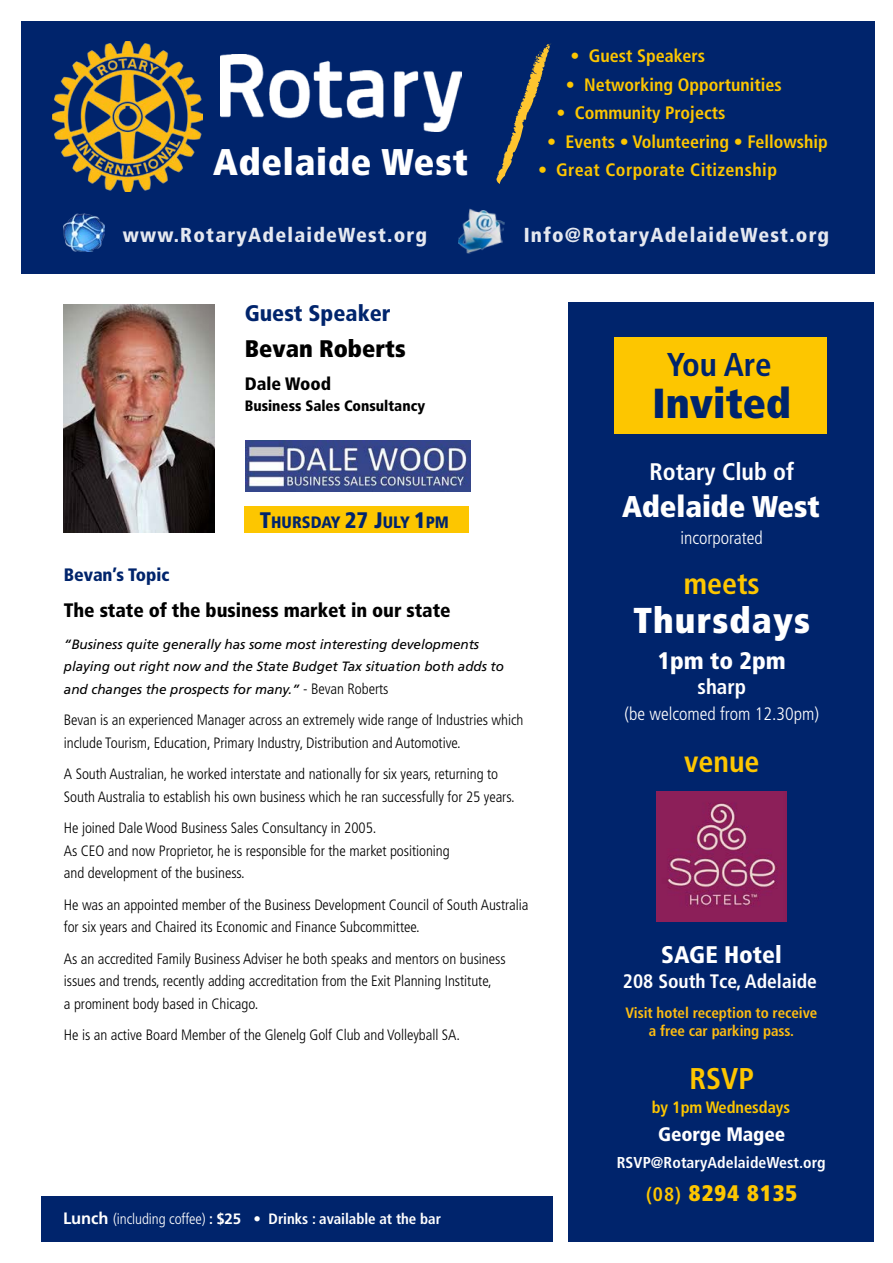
<style>
.page{position:relative;width:893px;height:1263px;background:#fff}
.page>*{position:absolute;margin:0;border:0;box-sizing:border-box;transform-origin:0 0}
.t1{font:900 condensed 42px "Frutiger";color:#00246c}
.t2{font:900 condensed 37.2px "Frutiger";letter-spacing:.02em;color:#fff}
.t3{font:900 condensed 36px "Frutiger";letter-spacing:.03em;color:#fff}
.t4{font:700 condensed 33px "Frutiger";letter-spacing:-.005em;color:#00246c}
.t5{font:700 condensed 30px "Frutiger";color:#fdc600}
.t6{font:900 condensed 30px "Frutiger";color:#fff}
.t7{font:900 condensed 24px "Frutiger";color:#fff}
.t8{font:700 condensed 24px "Frutiger";color:#fff}
.t9{font:900 condensed 24px "Frutiger";color:#000}
.t10{font:900 condensed 22.5px "Frutiger";letter-spacing:.05em;color:#fdc600}
.t11{font:900 condensed 22.5px "Frutiger";color:#00246c}
.t12{font:700 condensed 21px "Frutiger";color:#fff}
.t13{font:900 condensed 20.25px "Frutiger";letter-spacing:.06em;color:rgb(255 255 255/.9)}
.t14{font:900 condensed 19.5px "Frutiger";letter-spacing:-.005em;color:#000}
.t15{font:700 condensed 19.5px "Frutiger";color:#fff}
.t16{font:900 condensed 19.5px "Frutiger";letter-spacing:-.005em;color:#fff}
.t17{font:700 condensed 18px "Frutiger";color:#fdc600}
.t18{font:300 condensed 18px "Frutiger";color:#fff}
.t19{font:700 condensed 18px "Frutiger";letter-spacing:.025em;color:#fdc600}
.t20{font:900 condensed 18px "Frutiger";letter-spacing:-.005em;color:#00246c}
.t21{font:900 condensed 18px "Frutiger";color:#000}
.t22{font:900 condensed 16.5px "Frutiger";color:#00246c}
.t23{font:700 condensed 16.5px "Frutiger";letter-spacing:-.005em;color:#fdc600}
.t24{font:700 condensed 15.75px "Frutiger";letter-spacing:.005em;color:#fff}
.t25{font:300 condensed 15px/22.5px "Frutiger";letter-spacing:-.005em;color:#000}
.t26{font:700 condensed 15px "Frutiger";letter-spacing:-.005em;color:#fff}
.t27{font:700 condensed 15px/18px "Frutiger";letter-spacing:-.005em;color:#febd11;text-align:center}
.t28{font:900 condensed 15px "Frutiger";color:#000}
.t29{font:italic 13.5px/22.5px "Frutiger";letter-spacing:-.005em;color:#000}
.s1{font-size:22.5px}
.s2{font-weight:300;font-style:normal;font-stretch:condensed;font-size:15px}
.s3{font-stretch:normal;font-size:16.5px}
.s4{font-weight:300}
.s5{font-stretch:normal}
.s6{font-weight:700;font-size:19.5px}
</style>
<div class="page">
<div style="left:569px;top:302px;width:305px;height:939px;background:#00246c"></div>
<div style="left:42px;top:1195px;width:511px;height:46px;background:#00246c"></div>
<div style="left:614px;top:337px;width:213px;height:97px;background:#fdc600"></div>
<div style="left:21px;top:21px;width:854px;height:253px;background:#00246c"></div>
<img style="left:657px;top:792px;width:130px;height:130px">
<div style="left:245px;top:506px;width:224px;height:27px;background:#fdc600"></div>
<img style="left:245px;top:440px;width:225px;height:51px">
<img style="left:64px;top:305px;width:151px;height:227px">
<svg style="left:496px;top:43px;width:55px;height:141px"></svg>
<img style="left:221px;top:55px;width:240px;height:76px">
<img style="left:64px;top:213px;width:40px;height:38px">
<img style="left:458px;top:208px;width:47px;height:46px">
<img style="left:53px;top:41px;width:149px;height:150px">
<h2 class="t2" style="left:213px;top:139px;width:256px">Adelaide West</h2>
<p class="t17" style="left:570px;top:45px;width:136px">• Guest Speakers</p>
<p class="t17" style="left:566px;top:74px;width:218px">• Networking Opportunities</p>
<p class="t17" style="left:556px;top:102px;width:170px">• Community Projects</p>
<p class="t17" style="left:547px;top:131px;width:282px">• Events • Volunteering • Fellowship</p>
<p class="t19" style="left:538px;top:159px;width:240px">• Great Corporate Citizenship</p>
<h3 class="t13" style="left:123px;top:222px;width:306px">www.RotaryAdelaideWest.org</h3>
<h3 class="t13" style="left:524px;top:222px;width:307px">Info@RotaryAdelaideWest.org</h3>
<h3 class="t11" style="left:245px;top:299px;width:147px">Guest Speaker</h3>
<h3 class="t9" style="left:245px;top:334px;width:162px">Bevan Roberts</h3>
<p class="t21" style="left:245px;top:373px;width:88px">Dale Wood</p>
<p class="t28" style="left:245px;top:396px;width:182px">Business Sales Consultancy</p>
<p class="t22" style="left:260px;top:512px;width:191px"><span class="s1">T</span>HURSDAY <span class="s1">27 J</span>ULY <span class="s1">1</span>PM</p>
<p class="t20" style="left:64px;top:564px;width:107px">Bevan’s Topic</p>
<h3 class="t14" style="left:64px;top:599px;width:388px">The state of the business market in our state</h3>
<p class="t29" style="left:64px;top:633px;width:442px">“Business quite generally has some most interesting developments playing out right now and the State Budget Tax situation both adds to and changes the prospects for many.” <span class="s2">- Bevan Roberts</span></p>
<p class="t25" style="left:64px;top:709px;width:461px">Bevan is an experienced Manager across an extremely wide range of Industries which include Tourism, Education, Primary Industry, Distribution and Automotive.</p>
<p class="t25" style="left:64px;top:763px;width:452px">A South Australian, he worked interstate and nationally for six years, returning to<br>South Australia to establish his own business which he ran successfully for 25 years.</p>
<p class="t25" style="left:64px;top:817px;width:387px">He joined Dale Wood Business Sales Consultancy in 2005.<br>As CEO and now Proprietor, he is responsible for the market positioning and development of the business.</p>
<p class="t25" style="left:64px;top:894px;width:466px">He was an appointed member of the Business Development Council of South Australia for six years and Chaired its Economic and Finance Subcommittee.</p>
<p class="t25" style="left:64px;top:948px;width:443px">As an accredited Family Business Adviser he both speaks and mentors on business issues and trends, recently adding accreditation from the Exit Planning Institute,<br>a prominent body based in Chicago.</p>
<p class="t25" style="left:64px;top:1024px;width:398px">He is an active Board Member of the Glenelg Golf Club and Volleyball SA.</p>
<p class="t26" style="left:63px;top:1209px;width:379px"><span class="s3">Lunch</span> <span class="s4">(including coffee)</span> : <span class="s5">$25</span> • Drinks : available at the bar</p>
<h3 class="t4" style="left:667px;top:345px;width:106px">You Are</h3>
<h1 class="t1" style="left:653px;top:378px;width:140px">Invited</h1>
<h3 class="t8" style="left:649px;top:457px;width:146px">Rotary Club of</h3>
<h3 class="t6" style="left:622px;top:488px;width:199px">Adelaide West</h3>
<p class="t18" style="left:680px;top:528px;width:84px">incorporated</p>
<h3 class="t5" style="left:684px;top:565px;width:78px">meets</h3>
<h3 class="t3" style="left:633px;top:598px;width:178px">Thursdays</h3>
<h3 class="t7" style="left:658px;top:646px;width:130px">1pm to 2pm</h3>
<h3 class="t12" style="left:697px;top:674px;width:50px">sharp</h3>
<p class="t18" style="left:624px;top:703px;width:196px">(be welcomed from 12.30pm)</p>
<h3 class="t5" style="left:684px;top:744px;width:77px">venue</h3>
<h3 class="t7" style="left:661px;top:940px;width:122px">SAGE Hotel</h3>
<h3 class="t15" style="left:623px;top:970px;width:196px">208 South Tce, Adelaide</h3>
<p class="t27" style="left:626px;top:1004px;width:193px">Visit hotel reception to receive a free car parking pass.</p>
<h3 class="t5" style="left:689px;top:1060px;width:66px">RSVP</h3>
<p class="t23" style="left:652px;top:1097px;width:140px">by 1pm Wednesdays</p>
<h3 class="t16" style="left:658px;top:1122px;width:129px">George Magee</h3>
<p class="t24" style="left:617px;top:1153px;width:210px">RSVP@RotaryAdelaideWest.org</p>
<h3 class="t10" style="left:646px;top:1179px;width:153px"><span class="s6">(08)</span> 8294 8135</h3>
</div>
